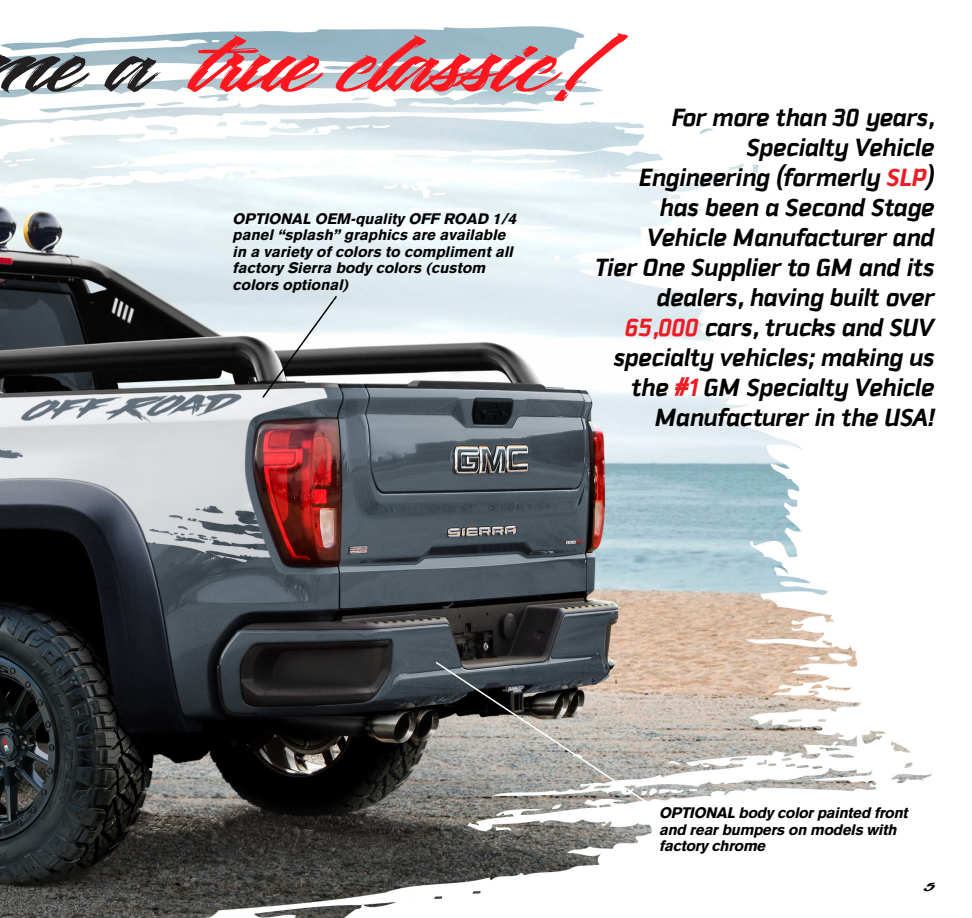
<style>
.page{position:relative;width:972px;height:918px;background:#fff}
.page>*{position:absolute;margin:0;border:0;box-sizing:border-box;transform-origin:0 0}
.t1{font:131.55px "Washington Basketball";color:#ff161f;scale:1.33 1}
.t2{font:italic 700 27px/30px "Downtempo";color:#000;text-align:right}
.t3{font:italic 900 15px/16.5px "Basic Commercial LT";color:#000}
.t4{font:italic 900 15px/16.5px "Basic Commercial LT";letter-spacing:-.02em;color:#000}
.t5{font:11.4px "Rhinos rocks";color:#000;scale:2.02 1}
.s1{color:#231f20}
.s2{color:#ed1c24}
</style>
<div class="page">
<img style="left:0;top:26px;width:932px;height:892px">
<svg style="left:261px;top:294px;width:78px;height:106px"></svg>
<svg style="left:434px;top:660px;width:220px;height:148px;background:#94918d"></svg>
<h1 class="t1" style="left:-13px;top:-32px;width:485px"><span class="s1">me a</span> true classic!</h1>
<p class="t3" style="left:234px;top:210px;width:285px">OPTIONAL OEM-quality OFF ROAD 1/4 panel “splash” graphics are available in a variety of colors to compliment all factory Sierra body colors (custom colors optional)</p>
<p class="t2" style="left:596px;top:102px;width:340px">For more than 30 years,<br>Specialty Vehicle<br>Engineering (formerly <span class="s2">SLP</span>) has been a Second Stage<br>Vehicle Manufacturer and<br>Tier One Supplier to GM and its dealers, having built over<br><span class="s2">65,000</span> cars, trucks and SUV specialty vehicles; making us the <span class="s2">#1</span> GM Specialty Vehicle<br>Manufacturer in the USA!</p>
<p class="t4" style="left:660px;top:805px;width:250px">OPTIONAL body color painted front and rear bumpers on models with factory chrome</p>
<p class="t5" style="left:923px;top:878px;width:7px">5</p>
</div>
